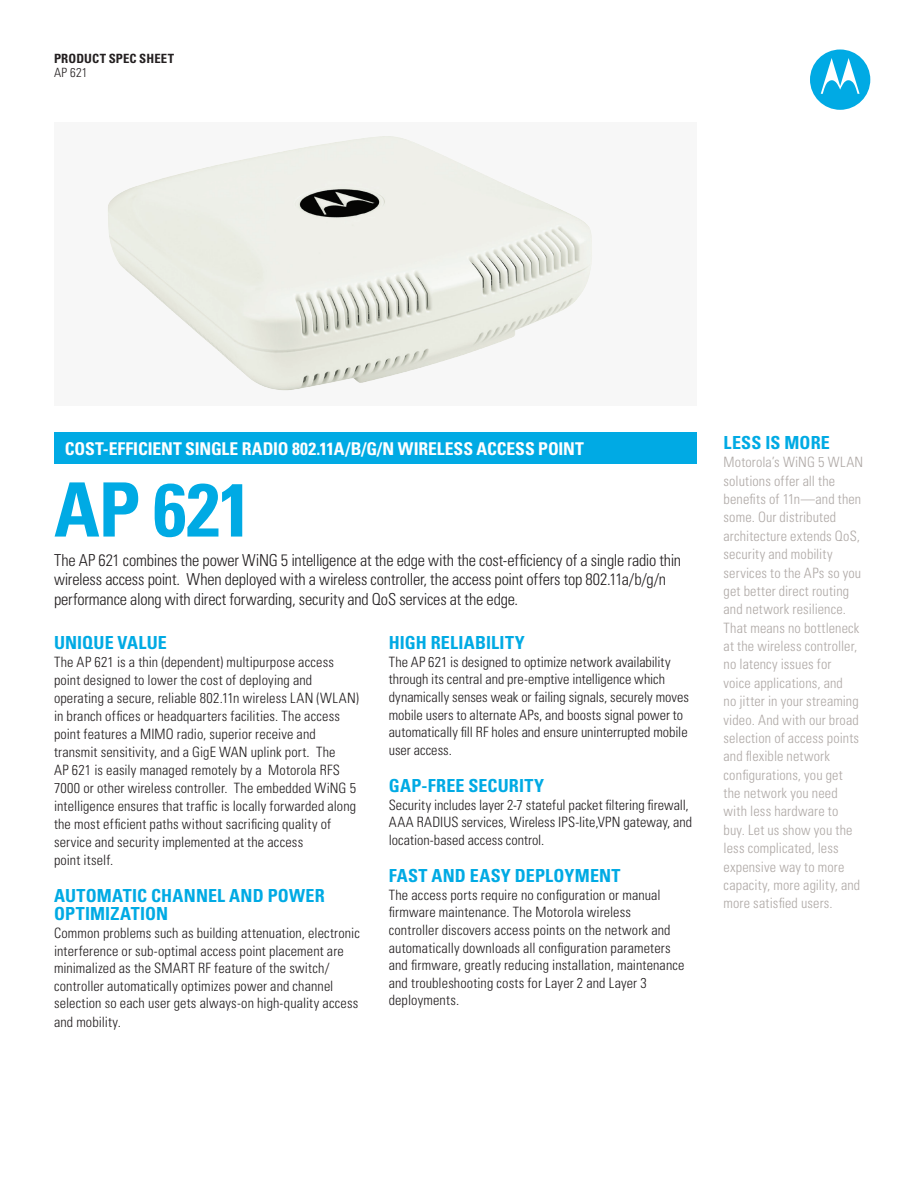
<style>
.page{position:relative;width:918px;height:1188px;background:#fff}
.page>*{position:absolute;margin:0;border:0;box-sizing:border-box;transform-origin:0 0}
.t1{font:700 condensed 75px "Univers LT Std";color:#00aae4}
.Body_copy{font:700 condensed 18px/18.3px "Univers LT Std";letter-spacing:.01em;color:#00aae4}
.Heading_1{font:700 condensed 18px "Univers LT Std";letter-spacing:.005em;color:#00aae4}
.t2{font:700 condensed 17.7px "Univers LT Std";letter-spacing:-.005em;color:#fff}
.Body_copy-2{font:300 condensed 16.5px/19.5px "Univers LT Std";letter-spacing:-.01em;color:#231f20}
.Body_copy-3{font:300 condensed 14.25px/17.7px "Univers LT Std";letter-spacing:.005em;color:#231f20}
.Body_copy-4{font:300 condensed 14.25px/18.3px "Univers LT Std";letter-spacing:.01em;color:#afa9a6}
.t3{font:700 condensed 12.75px/14.2px "Univers LT Std";letter-spacing:.01em;color:#231f20}
.s1{font-weight:300}
</style>
<div class="page">
<div style="left:54px;top:433px;width:643px;height:31px;background:#00aae4"></div>
<div style="left:54px;top:122px;width:643px;height:284px;background:#f7f7f7"></div>
<div style="left:810px;top:49px;width:60px;height:61px;background:#00aae4;border-radius:50%"></div>
<svg style="left:821px;top:58px;width:39px;height:36px"></svg>
<img style="left:108px;top:136px;width:484px;height:254px">
<p class="t3" style="left:54px;top:52px;width:122px">PRODUCT SPEC SHEET<br><span class="s1">AP 621</span></p>
<p class="t2" style="left:65px;top:438px;width:521px">COST-EFFICIENT SINGLE RADIO 802.11A/B/G/N WIRELESS ACCESS POINT</p>
<p class="t1" style="left:54px;top:464px;width:199px">AP 621</p>
<p class="Body_copy-2" style="left:54px;top:550px;width:629px">The AP 621 combines the power WiNG 5 intelligence at the edge with the cost-efficiency of a single radio thin wireless access point. When deployed with a wireless controller, the access point offers top 802.11a/b/g/n performance along with direct forwarding, security and QoS services at the edge.</p>
<p class="Heading_1" style="left:54px;top:632px;width:114px">UNIQUE VALUE</p>
<p class="Body_copy-3" style="left:54px;top:653px;width:307px">The AP 621 is a thin (dependent) multipurpose access point designed to lower the cost of deploying and operating a secure, reliable 802.11n wireless LAN (WLAN) in branch offices or headquarters facilities. The access point features a MIMO radio, superior receive and transmit sensitivity, and a GigE WAN uplink port. The<br>AP 621 is easily managed remotely by a Motorola RFS 7000 or other wireless controller. The embedded WiNG 5 intelligence ensures that traffic is locally forwarded along the most efficient paths without sacrificing quality of service and security implemented at the access<br>point itself.</p>
<p class="Body_copy" style="left:54px;top:886px;width:272px">AUTOMATIC CHANNEL AND POWER<br>OPTIMIZATION</p>
<p class="Body_copy-3" style="left:54px;top:924px;width:307px">Common problems such as building attenuation, electronic interference or sub-optimal access point placement are minimalized as the SMART RF feature of the switch/ controller automatically optimizes power and channel selection so each user gets always-on high-quality access and mobility.</p>
<p class="Heading_1" style="left:389px;top:632px;width:138px">HIGH RELIABILITY</p>
<p class="Body_copy-3" style="left:389px;top:653px;width:302px">The AP 621 is designed to optimize network availability through its central and pre-emptive intelligence which dynamically senses weak or failing signals, securely moves mobile users to alternate APs, and boosts signal power to automatically fill RF holes and ensure uninterrupted mobile user access.</p>
<p class="Body_copy" style="left:389px;top:776px;width:157px">GAP-FREE SECURITY</p>
<p class="Body_copy-3" style="left:389px;top:796px;width:305px">Security includes layer 2-7 stateful packet filtering firewall,<br>AAA RADIUS services, Wireless IPS-lite,VPN gateway, and location-based access control.</p>
<p class="Body_copy" style="left:389px;top:866px;width:233px">FAST AND EASY DEPLOYMENT</p>
<p class="Body_copy-3" style="left:389px;top:886px;width:297px">The access ports require no configuration or manual firmware maintenance. The Motorola wireless<br>controller discovers access points on the network and automatically downloads all configuration parameters and firmware, greatly reducing installation, maintenance and troubleshooting costs for Layer 2 and Layer 3 deployments.</p>
<p class="Heading_1" style="left:724px;top:432px;width:108px">LESS IS MORE</p>
<p class="Body_copy-4" style="left:724px;top:453px;width:141px">Motorola’s WiNG 5 WLAN solutions offer all the benefits of 11n—and then some. Our distributed architecture extends QoS, security and mobility services to the APs so you get better direct routing and network resilience.<br>That means no bottleneck at the wireless controller, no latency issues for<br>voice applications, and<br>no jitter in your streaming video. And with our broad selection of access points and flexible network configurations, you get<br>the network you need with less hardware to<br>buy. Let us show you the less complicated, less expensive way to more capacity, more agility, and more satisfied users.</p>
</div>
